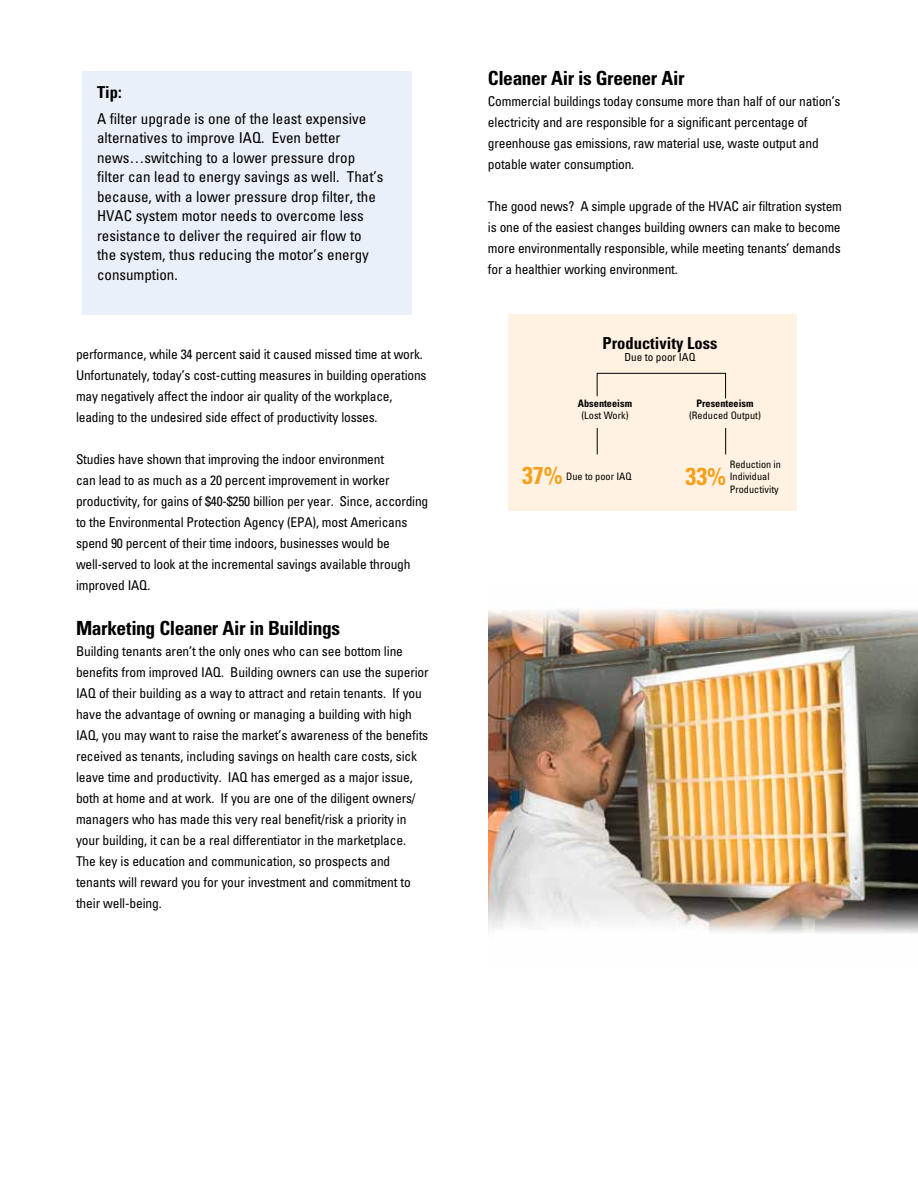
<style>
.page{position:relative;width:918px;height:1188px;background:#fff}
.page>*{position:absolute;margin:0;border:0;box-sizing:border-box;transform-origin:0 0}
.t1{font:700 condensed 24.45px "Univers LT Std";color:#f6a01a}
.t2{font:700 condensed 19.5px "Univers LT Std";letter-spacing:-.02em;color:#000}
.t3{font:700 condensed 16.5px "Univers LT Std";color:#000}
.t4{font:condensed 15px/19.5px "Univers LT Std";color:#000}
.t5{font:condensed 13.5px/21px "Univers LT Std";letter-spacing:-.015em;color:#000}
.t6{font:condensed 11.1px "Univers LT Std";color:#000}
.t7{font:condensed 10.2px/12.3px "Univers LT Std";color:#000}
.t8{font:700 condensed 10.2px "Univers LT Std";color:#000}
</style>
<div class="page">
<div style="left:508px;top:314px;width:289px;height:197px;background:#fff2e2"></div>
<svg style="left:596px;top:372px;width:130px;height:27px"></svg>
<svg style="left:597px;top:428px;width:1px;height:26px"></svg>
<svg style="left:725px;top:428px;width:1px;height:26px"></svg>
<div style="left:82px;top:71px;width:330px;height:243px;background:#eaf0f9"></div>
<img style="left:488px;top:609px;width:430px;height:324px">
<p class="t3" style="left:97px;top:82px;width:26px">Tip:</p>
<p class="t4" style="left:97px;top:108px;width:288px">A filter upgrade is one of the least expensive alternatives to improve IAQ. Even better news…switching to a lower pressure drop filter can lead to energy savings as well. That’s because, with a lower pressure drop filter, the HVAC system motor needs to overcome less resistance to deliver the required air flow to the system, thus reducing the motor’s energy consumption.</p>
<p class="t5" style="left:76px;top:344px;width:352px">performance, while 34 percent said it caused missed time at work.<br>Unfortunately, today’s cost-cutting measures in building operations may negatively affect the indoor air quality of the workplace, leading to the undesired side effect of productivity losses.</p>
<p class="t5" style="left:76px;top:449px;width:354px">Studies have shown that improving the indoor environment<br>can lead to as much as a 20 percent improvement in worker productivity, for gains of $40-$250 billion per year. Since, according to the Environmental Protection Agency (EPA), most Americans spend 90 percent of their time indoors, businesses would be well-served to look at the incremental savings available through improved IAQ.</p>
<h2 class="t2" style="left:76px;top:616px;width:266px">Marketing Cleaner Air in Buildings</h2>
<p class="t5" style="left:76px;top:641px;width:354px">Building tenants aren’t the only ones who can see bottom line benefits from improved IAQ. Building owners can use the superior IAQ of their building as a way to attract and retain tenants. If you have the advantage of owning or managing a building with high IAQ, you may want to raise the market’s awareness of the benefits received as tenants, including savings on health care costs, sick leave time and productivity. IAQ has emerged as a major issue, both at home and at work. If you are one of the diligent owners/ managers who has made this very real benefit/risk a priority in your building, it can be a real differentiator in the marketplace.<br>The key is education and communication, so prospects and tenants will reward you for your investment and commitment to their well-being.</p>
<h2 class="t2" style="left:488px;top:66px;width:198px">Cleaner Air is Greener Air</h2>
<p class="t5" style="left:488px;top:90px;width:354px">Commercial buildings today consume more than half of our nation’s electricity and are responsible for a significant percentage of greenhouse gas emissions, raw material use, waste output and potable water consumption.</p>
<p class="t5" style="left:488px;top:195px;width:356px;text-align:justify">The good news? A simple upgrade of the HVAC air filtration system is one of the easiest changes building owners can make to become more environmentally responsible, while meeting tenants’ demands for a healthier working environment.</p>
<p class="t3" style="left:603px;top:333px;width:116px">Productivity Loss</p>
<p class="t6" style="left:624px;top:350px;width:73px">Due to poor IAQ</p>
<p class="t8" style="left:578px;top:397px;width:56px">Absenteeism</p>
<p class="t7" style="left:581px;top:409px;width:49px">(Lost Work)</p>
<p class="t8" style="left:696px;top:397px;width:59px">Presenteeism</p>
<p class="t7" style="left:689px;top:409px;width:73px">(Reduced Output)</p>
<p class="t7" style="left:730px;top:458px;width:53px">Reduction in<br>Individual<br>Productivity</p>
<h1 class="t1" style="left:522px;top:460px;width:42px">37%</h1>
<p class="t7" style="left:566px;top:470px;width:67px">Due to poor IAQ</p>
<h1 class="t1" style="left:686px;top:461px;width:42px">33%</h1>
</div>
